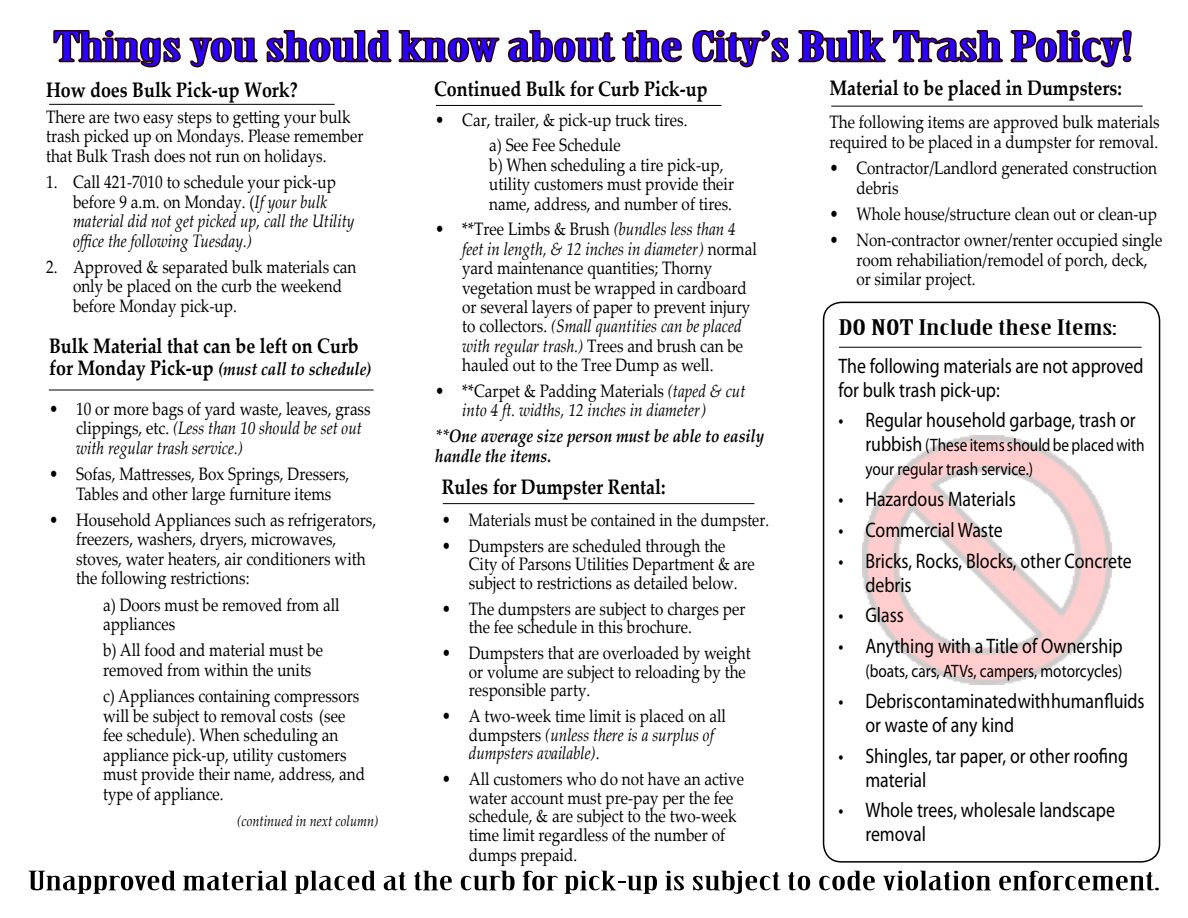
<style>
.page{position:relative;width:1188px;height:918px;background:#fff}
.page>*{position:absolute;margin:0;border:0;box-sizing:border-box;transform-origin:0 0}
.t1{font:39px "Birch Std";color:#2801ff;scale:2 1}
.t2{font:26.25px "Birch Std";color:#000;scale:2 1}
.t3{font:21px/24px "Myriad Pro";color:#000;scale:.85 1}
.t4{font:700 21px "Palatino Linotype";color:#000;scale:.85 1}
.t5{font:21px "Birch Std";color:#000;scale:2 1}
.t6{font:18px/19.5px "Palatino Linotype";color:#000;scale:.85 1}
.t7{font:italic 18px/19.5px "Palatino Linotype";color:#000;scale:.85 1}
.t8{font:18px/24px "Myriad Pro";color:#000;scale:.85 1}
.t9{font:italic 700 18px/19.5px "Palatino Linotype";color:#000;scale:.85 1}
.t10{font:18px "Palatino Linotype";color:#000;scale:.83 1}
.t11{font:italic 15px "Palatino Linotype";color:#000;scale:.85 1}
.s1{font-style:normal}
.s2{font-style:italic}
.s3{font-style:normal;font-size:21px}
.s4{font-size:21px}
</style>
<div class="page">
<div style="left:823px;top:302px;width:337px;height:561px;border:2px solid #000;border-radius:18px"></div>
<svg style="left:53px;top:30px;width:128px;height:38px"></svg>
<svg style="left:189px;top:37px;width:69px;height:31px"></svg>
<svg style="left:266px;top:30px;width:349px;height:33px"></svg>
<svg style="left:621px;top:30px;width:61px;height:33px"></svg>
<svg style="left:692px;top:30px;width:440px;height:38px"></svg>
<img style="left:863px;top:435px;width:249px;height:249px">
<hr style="left:49px;top:390px;width:325px;height:1px;background:#000">
<hr style="left:443px;top:503px;width:311px;height:1px;background:#000">
<hr style="left:831px;top:106px;width:312px;height:1px;background:#000">
<hr style="left:839px;top:347px;width:303px;height:1px;background:#000">
<hr style="left:436px;top:105px;width:285px;height:1px;background:#000">
<hr style="left:49px;top:104px;width:286px;height:1px;background:#000">
<h1 class="t1" style="left:54px;top:25px;width:541px">Things you should know about the City’s Bulk Trash Policy!</h1>
<p class="t4" style="left:46px;top:75px;width:298px">How does Bulk Pick-up Work?</p>
<p class="t4" style="left:434px;top:74px;width:323px">Continued Bulk for Curb Pick-up</p>
<p class="t6" style="left:46px;top:106px;width:375px">There are two easy steps to getting your bulk trash picked up on Mondays. Please remember that Bulk Trash does not run on holidays.</p>
<p class="t7" style="left:73px;top:171px;width:333px;text-indent:-27px"><span class="s1">1. Call 421-7010 to schedule your pick-up before 9 a.m. on Monday. (</span>If your bulk material did not get picked up, call the Utility office the following Tuesday.)</p>
<p class="t6" style="left:73px;top:256px;width:335px;text-indent:-27px">2. Approved &amp; separated bulk materials can only be placed on the curb the weekend before Monday pick-up.</p>
<p class="t6" style="left:489px;top:107px;width:235px;line-height:25.2px;text-indent:-54px">• Car, trailer, &amp; pick-up truck tires. a) See Fee Schedule</p>
<p class="t6" style="left:489px;top:154px;width:290px">b) When scheduling a tire pick-up, utility customers must provide their name, address, and number of tires.</p>
<p class="t6" style="left:462px;top:218px;width:348px;text-indent:-27px">• **Tree Limbs &amp; Brush <span class="s2">(bundles less than 4 feet in length, &amp; 12 inches in diameter)</span> normal yard maintenance quantities; Thorny vegetation must be wrapped in cardboard or several layers of paper to prevent injury to collectors. <span class="s2">(Small quantities can be placed with regular trash.)</span> Trees and brush can be hauled out to the Tree Dump as well.</p>
<p class="t7" style="left:462px;top:380px;width:335px;text-indent:-27px"><span class="s1">• **Carpet &amp; Padding Materials</span> (taped &amp; cut into 4 ft. widths, 12 inches in diameter)</p>
<p class="t9" style="left:435px;top:426px;width:388px">**One average size person must be able to easily handle the items.</p>
<p class="t4" style="left:49px;top:331px;width:366px">Bulk Material that can be left on Curb</p>
<p class="t9" style="left:49px;top:359px;width:381px"><span class="s3">for Monday Pick-up</span> (must call to schedule)</p>
<p class="t6" style="left:76px;top:398px;width:348px;text-indent:-27px">• 10 or more bags of yard waste, leaves, grass clippings, etc. <span class="s2">(Less than 10 should be set out with regular trash service.)</span></p>
<p class="t6" style="left:49px;top:464px;width:355px;text-align:center">• Sofas, Mattresses, Box Springs, Dressers,<br>Tables and other large furniture items</p>
<p class="t6" style="left:76px;top:509px;width:354px;text-indent:-27px">• Household Appliances such as refrigerators, freezers, washers, dryers, microwaves, stoves, water heaters, air conditioners with the following restrictions:</p>
<p class="t6" style="left:103px;top:594px;width:280px">a) Doors must be removed from all appliances</p>
<p class="t6" style="left:103px;top:640px;width:260px">b) All food and material must be removed from within the units</p>
<p class="t6" style="left:103px;top:685px;width:310px">c) Appliances containing compressors will be subject to removal costs (see fee schedule). When scheduling an appliance pick-up, utility customers must provide their name, address, and type of appliance.</p>
<p class="t11" style="left:237px;top:810px;width:167px">(continued in next column)</p>
<p class="t4" style="left:442px;top:472px;width:265px">Rules for Dumpster Rental:</p>
<p class="t10" style="left:442px;top:507px;width:396px">• Materials must be contained in the dumpster.</p>
<p class="t6" style="left:469px;top:535px;width:338px;line-height:18.8px;text-indent:-27px">• Dumpsters are scheduled through the<br>City of Parsons Utilities Department &amp; are subject to restrictions as detailed below.</p>
<p class="t6" style="left:469px;top:598px;width:327px;line-height:18.8px;text-indent:-27px">• The dumpsters are subject to charges per the fee schedule in this brochure.</p>
<p class="t6" style="left:469px;top:643px;width:333px;line-height:18.8px;text-indent:-27px">• Dumpsters that are overloaded by weight or volume are subject to reloading by the responsible party.</p>
<p class="t7" style="left:469px;top:706px;width:304px;line-height:18.8px;text-indent:-27px"><span class="s1">• A two-week time limit is placed on all dumpsters</span> (unless there is a surplus of dumpsters available)<span class="s1">.</span></p>
<p class="t6" style="left:469px;top:769px;width:325px;line-height:18.9px;text-indent:-27px">• All customers who do not have an active water account must pre-pay per the fee schedule, &amp; are subject to the two-week time limit regardless of the number of dumps prepaid.</p>
<p class="t4" style="left:829px;top:73px;width:346px">Material to be placed in Dumpsters:</p>
<p class="t6" style="left:829px;top:112px;width:390px">The following items are approved bulk materials required to be placed in a dumpster for removal.</p>
<p class="t6" style="left:856px;top:157px;width:355px;text-indent:-27px">• Contractor/Landlord generated construction debris</p>
<p class="t6" style="left:829px;top:203px;width:387px">• Whole house/structure clean out or clean-up</p>
<p class="t6" style="left:856px;top:229px;width:361px;text-indent:-27px">• Non-contractor owner/renter occupied single room rehabiliation/remodel of porch, deck, or similar project.</p>
<p class="t5" style="left:838px;top:316px;width:141px">DO NOT Include these Items:</p>
<p class="t3" style="left:838px;top:353px;width:361px">The following materials are not approved for bulk trash pick-up:</p>
<p class="t3" style="left:838px;top:408px;width:351px">• Regular household garbage, trash or</p>
<p class="t8" style="left:865px;top:433px;width:330px"><span class="s4">rubbish</span> (These items should be placed with your regular trash service.)</p>
<p class="t3" style="left:838px;top:487px;width:210px">• Hazardous Materials</p>
<p class="t3" style="left:838px;top:517px;width:195px">• Commercial Waste</p>
<p class="t3" style="left:865px;top:548px;width:315px;text-indent:-27px">• Bricks, Rocks, Blocks, other Concrete debris</p>
<p class="t3" style="left:838px;top:603px;width:79px">• Glass</p>
<p class="t3" style="left:838px;top:634px;width:336px">• Anything with a Title of Ownership</p>
<p class="t8" style="left:865px;top:659px;width:304px">(boats, cars, ATVs, campers, motorcycles)</p>
<p class="t3" style="left:865px;top:688px;width:330px;text-indent:-27px">• Debris contaminated with human fluids or waste of any kind</p>
<p class="t3" style="left:865px;top:743px;width:311px;text-indent:-27px">• Shingles, tar paper, or other roofing material</p>
<p class="t3" style="left:865px;top:798px;width:295px;text-indent:-27px">• Whole trees, wholesale landscape removal</p>
<h2 class="t2" style="left:28px;top:866px;width:567px">Unapproved material placed at the curb for pick-up is subject to code violation enforcement.</h2>
</div>
